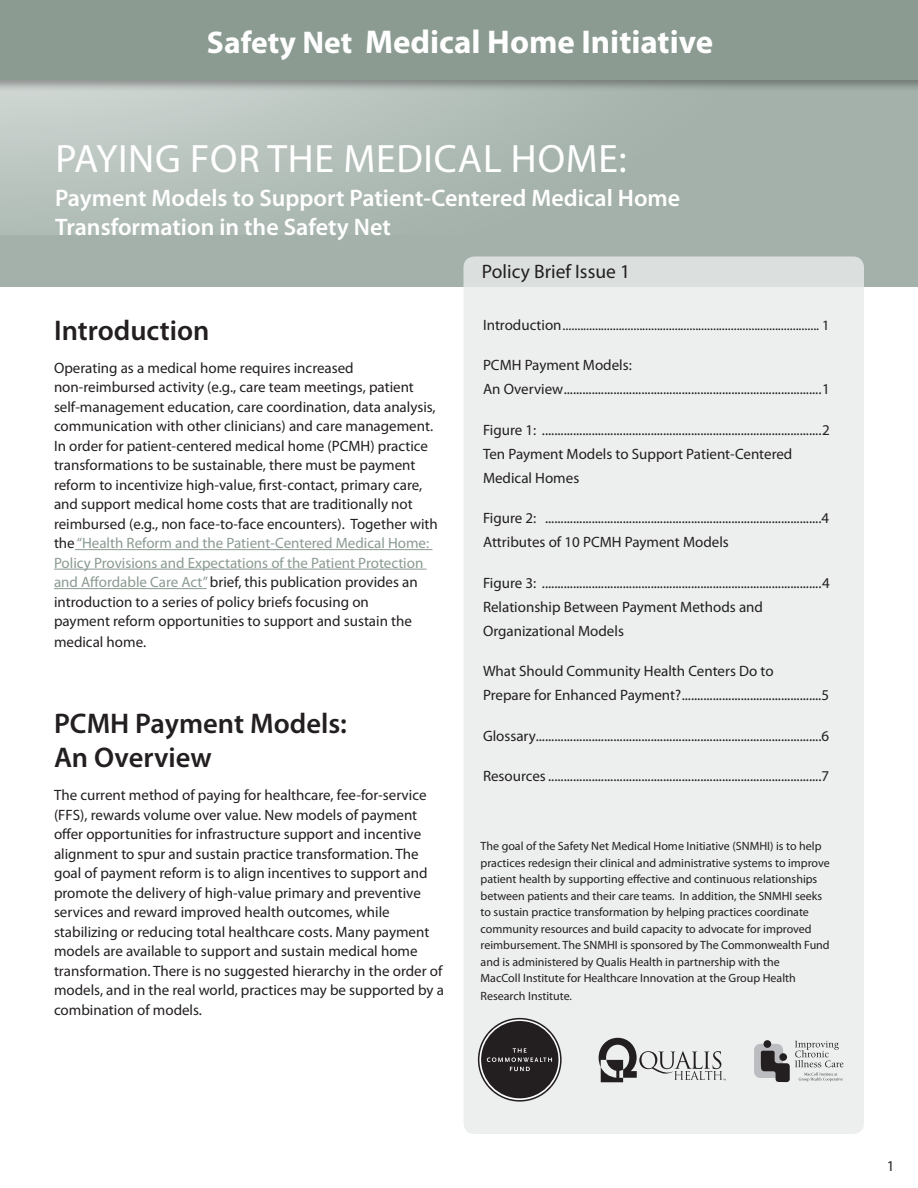
<style>
.page{position:relative;width:918px;height:1188px;background:#fff}
.page>*{position:absolute;margin:0;border:0;box-sizing:border-box;transform-origin:0 0}
.t1{font:39.75px "Myriad Pro";letter-spacing:.02em;color:#fff}
.t2{font:700 33px "Myriad Pro";color:#fff}
.t3{font:600 28.5px/34.5px "Myriad Pro";color:#231f20}
.t4{font:600 24px/28.8px "Myriad Pro";color:#fff}
.t5{font:19.5px "Myriad Pro";color:#231f20}
.t6{font:15px/19.5px "Myriad Pro";color:#231f20}
.t7{font:14.25px "Myriad Pro";color:#231f20}
.t8{font:12px/16.5px "Myriad Pro";color:#231f20}
.s1{font-size:31.5px}
.s2{color:#8b9b92}
.s3{font-size:15px}
</style>
<div class="page">
<div style="left:0;top:53px;width:918px;height:234px;background:#a3b1aa"></div>
<img style="left:0;top:93px;width:556px;height:142px">
<div style="left:464px;top:256px;width:400px;height:878px;background:#e9eceb;border-radius:11px"></div>
<hr style="left:75px;top:549px;width:357px;height:1px;background:#8b9b92">
<hr style="left:54px;top:569px;width:373px;height:1px;background:#8b9b92">
<hr style="left:54px;top:588px;width:153px;height:1px;background:#8b9b92">
<svg style="left:478px;top:1018px;width:84px;height:84px"></svg>
<svg style="left:479px;top:1019px;width:81px;height:81px"></svg>
<div style="left:481px;top:1021px;width:77px;height:77px;background:#231f20;border-radius:50%"></div>
<svg style="left:487px;top:1048px;width:65px;height:23px"></svg>
<div style="left:754px;top:1044px;width:29px;height:34px;background:#bcbdc0;border-radius:6px"></div>
<svg style="left:761px;top:1040px;width:83px;height:42px"></svg>
<svg style="left:599px;top:1038px;width:127px;height:44px"></svg>
<div style="left:0;top:0;width:918px;height:93px;background:#231f20;opacity:.4"></div>
<div style="left:0;top:0;width:918px;height:79px;background:#8b9b92"></div>
<p class="t2" style="left:207px;top:24px;width:508px"><span class="s1">Safety Net</span> Medical Home Initiative</p>
<p class="t1" style="left:55px;top:137px;width:573px">PAYING FOR THE MEDICAL HOME:</p>
<p class="t4" style="left:55px;top:184px;width:627px">Payment Models to Support Patient-Centered Medical Home<br>Transformation in the Safety Net</p>
<p class="t3" style="left:54px;top:313px;width:157px">Introduction</p>
<p class="t6" style="left:54px;top:358px;width:385px">Operating as a medical home requires increased non-reimbursed activity (e.g., care team meetings, patient self-management education, care coordination, data analysis, communication with other clinicians) and care management.<br>In order for patient-centered medical home (PCMH) practice transformations to be sustainable, there must be payment reform to incentivize high-value, first-contact, primary care, and support medical home costs that are traditionally not reimbursed (e.g., non face-to-face encounters). Together with the <span class="s2">“Health Reform and the Patient-Centered Medical Home:<br>Policy Provisions and Expectations of the Patient Protection and Affordable Care Act”</span> brief, this publication provides an introduction to a series of policy briefs focusing on<br>payment reform opportunities to support and sustain the</p>
<p class="t6" style="left:54px;top:633px;width:94px">medical home.</p>
<p class="t3" style="left:54px;top:706px;width:295px">PCMH Payment Models:<br>An Overview</p>
<p class="t6" style="left:54px;top:786px;width:392px">The current method of paying for healthcare, fee-for-service (FFS), rewards volume over value. New models of payment offer opportunities for infrastructure support and incentive alignment to spur and sustain practice transformation. The goal of payment reform is to align incentives to support and promote the delivery of high-value primary and preventive services and reward improved health outcomes, while stabilizing or reducing total healthcare costs. Many payment models are available to support and sustain medical home transformation. There is no suggested hierarchy in the order of models, and in the real world, practices may be supported by a combination of models.</p>
<p class="t5" style="left:482px;top:261px;width:150px">Policy Brief Issue 1</p>
<p class="t7" style="left:483px;top:317px;width:348px"><span class="s3">Introduction</span>....................................................................................... 1</p>
<p class="t6" style="left:483px;top:353px;width:348px;line-height:24px">PCMH Payment Models:<br>An Overview...................................................................................1</p>
<p class="t6" style="left:483px;top:418px;width:348px;line-height:24px">Figure 1: ..........................................................................................2<br>Ten Payment Models to Support Patient-Centered<br>Medical Homes</p>
<p class="t6" style="left:483px;top:506px;width:348px;line-height:24px">Figure 2: .........................................................................................4<br>Attributes of 10 PCMH Payment Models</p>
<p class="t6" style="left:483px;top:571px;width:348px;line-height:24px">Figure 3: ..........................................................................................4<br>Relationship Between Payment Methods and<br>Organizational Models</p>
<p class="t6" style="left:483px;top:659px;width:348px;line-height:24px">What Should Community Health Centers Do to<br>Prepare for Enhanced Payment?.............................................5</p>
<p class="t6" style="left:483px;top:726px;width:348px">Glossary............................................................................................6</p>
<p class="t6" style="left:483px;top:767px;width:348px">Resources........................................................................................7</p>
<p class="t8" style="left:481px;top:838px;width:351px">The goal of the Safety Net Medical Home Initiative (SNMHI) is to help practices redesign their clinical and administrative systems to improve patient health by supporting effective and continuous relationships between patients and their care teams. In addition, the SNMHI seeks to sustain practice transformation by helping practices coordinate community resources and build capacity to advocate for improved reimbursement. The SNMHI is sponsored by The Commonwealth Fund and is administered by Qualis Health in partnership with the<br>MacColl Institute for Healthcare Innovation at the Group Health</p>
<p class="t8" style="left:481px;top:988px;width:93px">Research Institute.</p>
<p class="t6" style="left:887px;top:1157px;width:9px">1</p>
</div>
